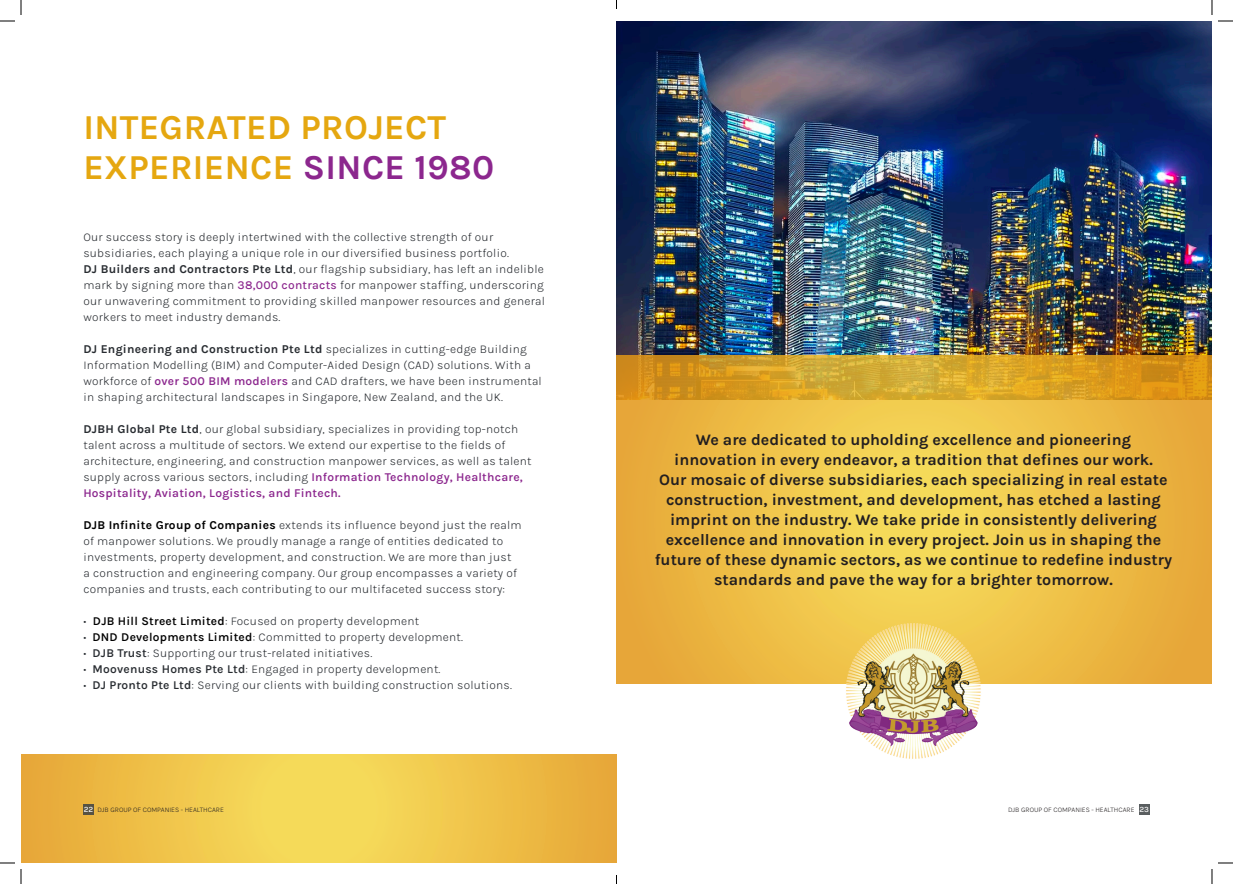
<style>
.page{position:relative;width:1233px;height:884px;background:#fff}
.page>*{position:absolute;margin:0;border:0;box-sizing:border-box;transform-origin:0 0}
.Paragraph_Title_1{font:700 35px/40px "Karla";letter-spacing:.01em;color:#e5a710}
.Paragraph_Title_1-2{font:700 16px/20px "Karla";color:#231f20;text-align:center}
.Paragraph_Description_Black_Light{font:300 12px/16px "Karla";letter-spacing:.02em;color:#282c31}
.t1{font:500 8px "Karla";color:#fff}
.t2{font:300 7px "Karla";color:#231f20}
.s1{color:#8c278e}
.s2{font-weight:700}
.s3{font-weight:500;color:#8c278e}
.s4{font-weight:600;color:#8c278e}
.s5{font-weight:700;color:#000001}
.s6{font-weight:600;color:#000}
.s7{font-weight:600;color:#000001}
.s8{font-weight:600}
</style>
<div class="page">
<svg style="left:21px;top:754px;width:595px;height:109px;background:#efc44a"></svg>
<div style="left:1139px;top:804px;width:10px;height:10px;background:#5a5e60"></div>
<div style="left:83px;top:804px;width:11px;height:10px;background:#575243"></div>
<img style="left:616px;top:21px;width:596px;height:334px">
<svg style="left:616px;top:355px;width:596px;height:329px;background:#eaba42"></svg>
<img style="left:843px;top:621px;width:140px;height:138px">
<svg style="left:1218px;top:20px;width:15px;height:2px"></svg>
<svg style="left:1218px;top:862px;width:15px;height:2px"></svg>
<svg style="left:0;top:0;width:22px;height:22px"></svg>
<svg style="left:0;top:862px;width:22px;height:22px"></svg>
<svg style="left:1211px;top:0;width:1px;height:15px"></svg>
<svg style="left:1211px;top:869px;width:1px;height:15px"></svg>
<p class="Paragraph_Title_1" style="left:83px;top:106px;width:412px">INTEGRATED PROJECT<br>EXPERIENCE <span class="s1">SINCE 1980</span></p>
<p class="Paragraph_Description_Black_Light" style="left:83px;top:228px;width:463px">Our success story is deeply intertwined with the collective strength of our subsidiaries, each playing a unique role in our diversified business portfolio.<br><span class="s2">DJ Builders and Contractors Pte Ltd</span>, our flagship subsidiary, has left an indelible mark by signing more than <span class="s3">38,000 contracts</span> for manpower staffing, underscoring our unwavering commitment to providing skilled manpower resources and general workers to meet industry demands.</p>
<p class="Paragraph_Description_Black_Light" style="left:83px;top:340px;width:460px"><span class="s2">DJ Engineering and Construction Pte Ltd</span> specializes in cutting-edge Building Information Modelling (BIM) and Computer-Aided Design (CAD) solutions. With a workforce of <span class="s4">over 500 BIM modelers</span> and CAD drafters, we have been instrumental in shaping architectural landscapes in Singapore, New Zealand, and the UK.</p>
<p class="Paragraph_Description_Black_Light" style="left:83px;top:420px;width:450px"><span class="s2">DJBH Global Pte Ltd</span>, our global subsidiary, specializes in providing top-notch talent across a multitude of sectors. We extend our expertise to the fields of architecture, engineering, and construction manpower services, as well as talent supply across various sectors, including <span class="s4">Information Technology, Healthcare, Hospitality, Aviation, Logistics, and Fintech.</span></p>
<p class="Paragraph_Description_Black_Light" style="left:83px;top:516px;width:440px"><span class="s5">DJB Infinite Group of Companies</span> extends its influence beyond just the realm of manpower solutions. We proudly manage a range of entities dedicated to investments, property development, and construction. We are more than just<br>a construction and engineering company. Our group encompasses a variety of companies and trusts, each contributing to our multifaceted success story:</p>
<p class="Paragraph_Description_Black_Light" style="left:83px;top:612px;width:337px">• <span class="s6">DJB Hill Street Limited</span>: Focused on property development</p>
<p class="Paragraph_Description_Black_Light" style="left:83px;top:628px;width:381px">• <span class="s7">DND Developments Limited</span>: Committed to property development.</p>
<p class="Paragraph_Description_Black_Light" style="left:83px;top:644px;width:290px">• <span class="s8">DJB Trust</span>: Supporting our trust-related initiatives.</p>
<p class="Paragraph_Description_Black_Light" style="left:83px;top:660px;width:359px">• <span class="s8">Moovenuss Homes Pte Ltd</span>: Engaged in property development.</p>
<p class="Paragraph_Description_Black_Light" style="left:83px;top:676px;width:430px">• <span class="s8">DJ Pronto Pte Ltd</span>: Serving our clients with building construction solutions.</p>
<p class="Paragraph_Title_1-2" style="left:655px;top:429px;width:519px">We are dedicated to upholding excellence and pioneering innovation in every endeavor, a tradition that defines our work.<br>Our mosaic of diverse subsidiaries, each specializing in real estate construction, investment, and development, has etched a lasting imprint on the industry. We take pride in consistently delivering excellence and innovation in every project. Join us in shaping the future of these dynamic sectors, as we continue to redefine industry standards and pave the way for a brighter tomorrow.</p>
<p class="t1" style="left:84px;top:804px;width:11px">22</p>
<p class="t2" style="left:97px;top:805px;width:128px">DJB GROUP OF COMPANIES - HEALTHCARE</p>
<p class="t2" style="left:1008px;top:805px;width:128px">DJB GROUP OF COMPANIES - HEALTHCARE</p>
<p class="t1" style="left:1139px;top:804px;width:11px">23</p>
</div>
